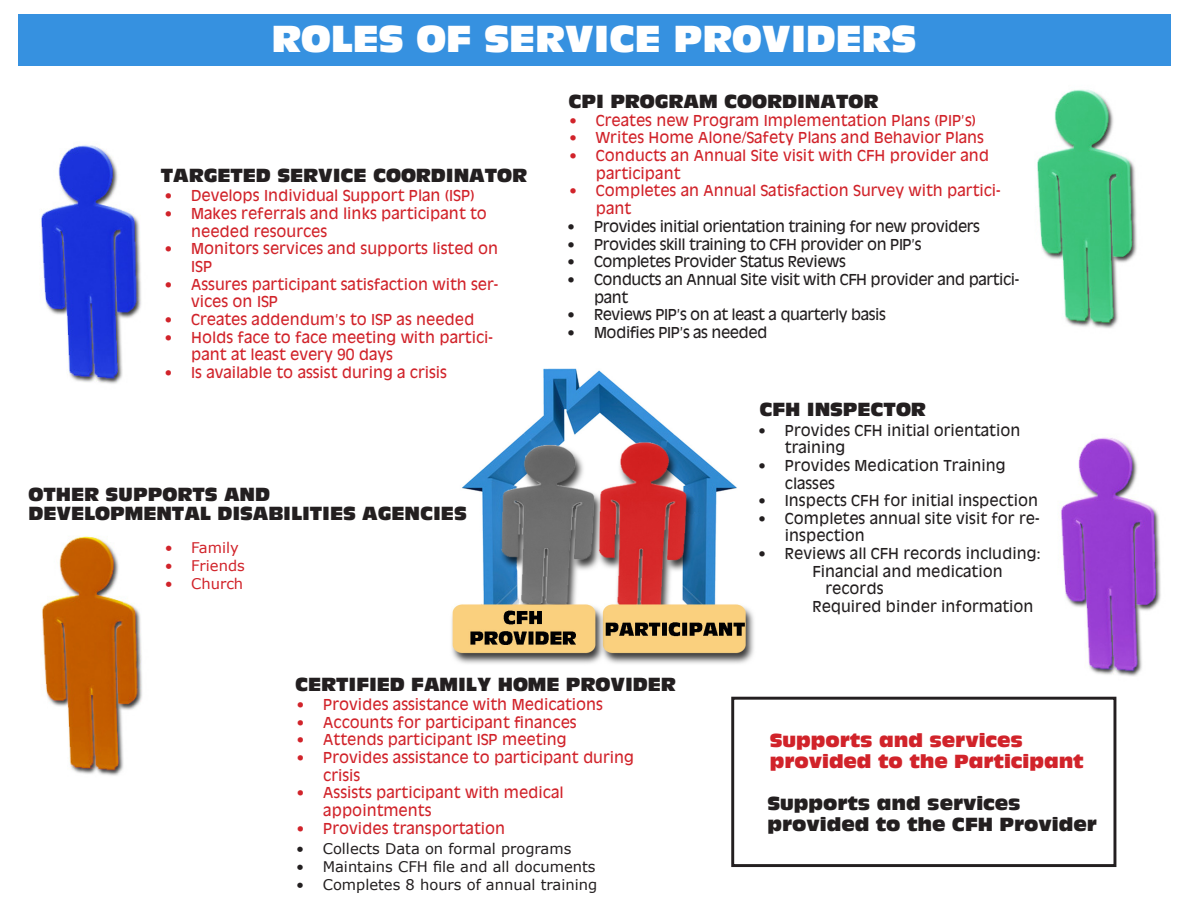
<style>
.page{position:relative;width:1188px;height:918px;background:#fff}
.page>*{position:absolute;margin:0;border:0;box-sizing:border-box;transform-origin:0 0}
.t1{font:34.95px "Antique Olive Compact";color:#fff}
.t2{font:17.7px/21.1px "Antique Olive Compact";color:#231f20}
.t3{font:17.7px/21.1px "Antique Olive Compact";color:#d1232a}
.t4{font:14.7px/17.7px "Antique Olive";color:#d1232a}
.t5{font:14.7px/17.7px "Antique Olive";letter-spacing:-.03em;color:#231f20}
.t6{font:14.7px/17.7px "Antique Olive";color:#231f20}
.t7{font:14.7px "Verdana";color:#231f20}
.t8{font:14.7px "Verdana";color:#d1232a}
</style>
<div class="page">
<img style="left:451px;top:368px;width:319px;height:329px">
<img style="left:41px;top:145px;width:100px;height:239px">
<img style="left:42px;top:536px;width:100px;height:240px">
<img style="left:1037px;top:89px;width:100px;height:239px">
<img style="left:1061px;top:437px;width:100px;height:239px">
<div style="left:18px;top:14px;width:1152px;height:51px;background:#3691e0"></div>
<div style="left:731px;top:697px;width:385px;height:170px;border:3px solid #231f20"></div>
<p class="t1" style="left:272px;top:15px;width:646px">ROLES OF SERVICE PROVIDERS</p>
<p class="t2" style="left:161px;top:164px;width:368px">TARGETED SERVICE COORDINATOR</p>
<p class="t4" style="left:165px;top:187px;width:312px">• Develops Individual Support Plan (ISP)</p>
<p class="t4" style="left:191px;top:205px;width:297px;text-indent:-26px">• Makes referrals and links participant to needed resources</p>
<p class="t4" style="left:191px;top:240px;width:309px;text-indent:-26px">• Monitors services and supports listed on<br>ISP</p>
<p class="t4" style="left:191px;top:275px;width:309px;text-indent:-26px">• Assures participant satisfaction with ser&shy;vices on ISP</p>
<p class="t4" style="left:165px;top:310px;width:311px">• Creates addendum’s to ISP as needed</p>
<p class="t4" style="left:191px;top:328px;width:303px;text-indent:-26px">• Holds face to face meeting with partici&shy;pant at least every 90 days</p>
<p class="t4" style="left:165px;top:363px;width:284px">• Is available to assist during a crisis</p>
<p class="t2" style="left:28px;top:484px;width:243px">OTHER SUPPORTS AND</p>
<p class="t2" style="left:28px;top:503px;width:440px">DEVELOPMENTAL DISABILITIES AGENCIES</p>
<p class="t8" style="left:165px;top:538px;width:76px">• Family</p>
<p class="t8" style="left:165px;top:556px;width:82px">• Friends</p>
<p class="t8" style="left:165px;top:573px;width:80px">• Church</p>
<p class="t2" style="left:568px;top:90px;width:311px">CPI PROGRAM COORDINATOR</p>
<p class="t4" style="left:569px;top:111px;width:408px">• Creates new Program Implementation Plans (PIP’s)</p>
<p class="t4" style="left:569px;top:129px;width:416px">• Writes Home Alone/Safety Plans and Behavior Plans</p>
<p class="t4" style="left:596px;top:146px;width:395px;text-indent:-26px">• Conducts an Annual Site visit with CFH provider and participant</p>
<p class="t4" style="left:596px;top:182px;width:406px;text-indent:-26px">• Completes an Annual Satisfaction Survey with partici&shy;pant</p>
<p class="t5" style="left:568px;top:218px;width:414px">• Provides initial orientation training for new providers</p>
<p class="t5" style="left:568px;top:235px;width:356px">• Provides skill training to CFH provider on PIP’s</p>
<p class="t5" style="left:568px;top:253px;width:280px">• Completes Provider Status Reviews</p>
<p class="t5" style="left:594px;top:271px;width:427px;text-indent:-26px">• Conducts an Annual Site visit with CFH provider and partici&shy;pant</p>
<p class="t5" style="left:568px;top:306px;width:320px">• Reviews PIP’s on at least a quarterly basis</p>
<p class="t5" style="left:568px;top:323px;width:202px">• Modifies PIP’s as needed</p>
<p class="t2" style="left:759px;top:399px;width:168px">CFH INSPECTOR</p>
<p class="t6" style="left:785px;top:421px;width:237px;text-indent:-26px">• Provides CFH initial orientation training</p>
<p class="t6" style="left:785px;top:456px;width:222px;text-indent:-26px">• Provides Medication Training classes</p>
<p class="t6" style="left:758px;top:492px;width:281px">• Inspects CFH for initial inspection</p>
<p class="t6" style="left:785px;top:509px;width:256px;text-indent:-26px">• Completes annual site visit for re&shy;inspection</p>
<p class="t6" style="left:758px;top:545px;width:284px">• Reviews all CFH records including:</p>
<p class="t6" style="left:825px;top:562px;width:179px;text-indent:-13px">Financial and medication records</p>
<p class="t6" style="left:812px;top:598px;width:223px">Required binder information</p>
<p class="t2" style="left:295px;top:673px;width:382px">CERTIFIED FAMILY HOME PROVIDER</p>
<p class="t4" style="left:297px;top:696px;width:308px">• Provides assistance with Medications</p>
<p class="t4" style="left:297px;top:713px;width:281px">• Accounts for participant finances</p>
<p class="t4" style="left:297px;top:731px;width:271px">• Attends participant ISP meeting</p>
<p class="t4" style="left:323px;top:749px;width:312px;text-indent:-26px">• Provides assistance to participant during crisis</p>
<p class="t4" style="left:323px;top:784px;width:242px;text-indent:-26px">• Assists participant with medical appointments</p>
<p class="t4" style="left:297px;top:819px;width:210px">• Provides transportation</p>
<p class="t7" style="left:296px;top:839px;width:277px">• Collects Data on formal programs</p>
<p class="t7" style="left:296px;top:856px;width:301px">• Maintains CFH file and all documents</p>
<p class="t7" style="left:296px;top:874px;width:302px">• Completes 8 hours of annual training</p>
<p class="t3" style="left:770px;top:729px;width:315px">Supports and services provided to the Participant</p>
<p class="t2" style="left:768px;top:792px;width:331px">Supports and services provided to the CFH Provider</p>
</div>
